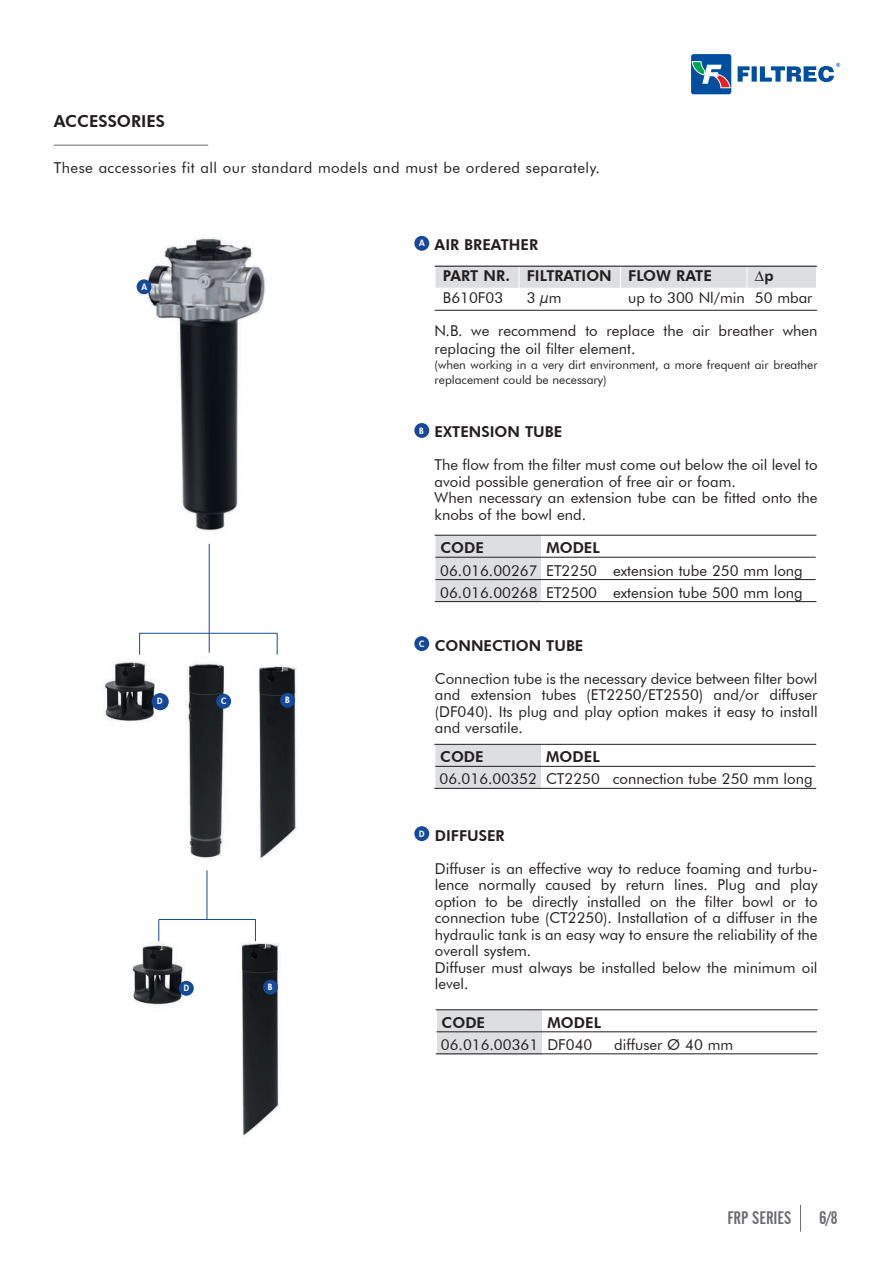
<style>
.page{position:relative;width:893px;height:1263px;background:#fff}
.page>*{position:absolute;margin:0;border:0;box-sizing:border-box;transform-origin:0 0}
.t1{font:18px "Alternate Gothic No 2 BT";color:#6c6d70}
.t2{font:800 16.5px "Futura BT";color:#231f20}
.t3{font:15px/16.5px "Futura BT";color:#231f20}
.t4{font:800 15px/31.5px "Futura BT";color:#231f20}
.t5{font:15px "Futura BT";letter-spacing:.03em;color:#231f20}
.t6{font:12px/15px "Futura BT";color:#231f20}
.t7{font:800 8.4px "Futura";color:#fff}
</style>
<div class="page">
<svg style="left:800px;top:1205px;width:1px;height:26px"></svg>
<hr style="left:54px;top:145px;width:154px;height:1px;background:#6c6d70">
<div style="left:435px;top:266px;width:84px;height:22px;background:#dddee0"></div>
<div style="left:519px;top:266px;width:101px;height:22px;background:#dddee0"></div>
<div style="left:621px;top:266px;width:126px;height:22px;background:#dddee0"></div>
<div style="left:747px;top:266px;width:69px;height:22px;background:#dddee0"></div>
<hr style="left:435px;top:267px;width:1px;height:43px;background:#fff">
<hr style="left:519px;top:267px;width:1px;height:43px;background:#fff">
<hr style="left:747px;top:267px;width:1px;height:43px;background:#fff">
<hr style="left:435px;top:266px;width:382px;height:1px;background:#231f20">
<hr style="left:435px;top:310px;width:382px;height:1px;background:#231f20">
<div style="left:435px;top:535px;width:106px;height:22px;background:#dddee0"></div>
<div style="left:435px;top:557px;width:106px;height:23px;background:#dddee0"></div>
<div style="left:435px;top:580px;width:106px;height:22px;background:#dddee0"></div>
<hr style="left:435px;top:536px;width:1px;height:65px;background:#fff">
<hr style="left:435px;top:535px;width:381px;height:1px;background:#231f20">
<hr style="left:435px;top:557px;width:381px;height:1px;background:#231f20">
<hr style="left:435px;top:579px;width:381px;height:1px;background:#231f20">
<hr style="left:435px;top:601px;width:381px;height:1px;background:#231f20">
<div style="left:435px;top:744px;width:106px;height:22px;background:#dddee0"></div>
<div style="left:435px;top:766px;width:106px;height:23px;background:#dddee0"></div>
<hr style="left:434px;top:744px;width:382px;height:1px;background:#231f20">
<hr style="left:435px;top:766px;width:380px;height:1px;background:#231f20">
<hr style="left:434px;top:788px;width:382px;height:1px;background:#231f20">
<div style="left:437px;top:1009px;width:105px;height:23px;background:#dddee0"></div>
<div style="left:437px;top:1032px;width:105px;height:22px;background:#dddee0"></div>
<hr style="left:436px;top:1009px;width:382px;height:1px;background:#231f20">
<hr style="left:437px;top:1031px;width:380px;height:1px;background:#231f20">
<hr style="left:436px;top:1053px;width:382px;height:1px;background:#231f20">
<img style="left:103px;top:237px;width:195px;height:900px">
<div style="left:414px;top:636px;width:15px;height:15px;background:#174999;border-radius:50%"></div>
<div style="left:414px;top:423px;width:15px;height:15px;background:#174999;border-radius:50%"></div>
<div style="left:414px;top:236px;width:15px;height:15px;background:#174999;border-radius:50%"></div>
<div style="left:414px;top:826px;width:15px;height:15px;background:#174999;border-radius:50%"></div>
<div style="left:137px;top:279px;width:14px;height:15px;background:#174999;border-radius:50%"></div>
<div style="left:280px;top:693px;width:15px;height:15px;background:#174999;border-radius:50%"></div>
<div style="left:216px;top:694px;width:15px;height:15px;background:#174999;border-radius:50%"></div>
<div style="left:152px;top:693px;width:17px;height:17px;background:#174999;border-radius:50%"></div>
<div style="left:179px;top:981px;width:15px;height:15px;background:#174999;border-radius:50%"></div>
<div style="left:263px;top:980px;width:15px;height:14px;background:#174999;border-radius:50%"></div>
<hr style="left:209px;top:544px;width:1px;height:108px;background:#174999">
<hr style="left:139px;top:633px;width:138px;height:1px;background:#174999">
<svg style="left:139px;top:633px;width:1px;height:22px"></svg>
<svg style="left:277px;top:633px;width:1px;height:22px"></svg>
<hr style="left:159px;top:919px;width:97px;height:1px;background:#174999">
<svg style="left:158px;top:920px;width:1px;height:21px"></svg>
<svg style="left:255px;top:920px;width:1px;height:21px"></svg>
<hr style="left:207px;top:870px;width:1px;height:49px;background:#174999">
<svg style="left:691px;top:54px;width:40px;height:40px;background:#386ea4"></svg>
<svg style="left:738px;top:63px;width:102px;height:19px"></svg>
<p class="t2" style="left:54px;top:111px;width:113px">ACCESSORIES</p>
<p class="t5" style="left:54px;top:159px;width:548px">These accessories fit all our standard models and must be ordered separately.</p>
<p class="t7" style="left:141px;top:281px;width:7px">A</p>
<p class="t7" style="left:157px;top:695px;width:7px">D</p>
<p class="t7" style="left:221px;top:695px;width:7px">C</p>
<p class="t7" style="left:285px;top:695px;width:6px">B</p>
<p class="t7" style="left:184px;top:982px;width:7px">D</p>
<p class="t7" style="left:268px;top:981px;width:6px">B</p>
<p class="t7" style="left:419px;top:238px;width:7px">A</p>
<p class="t4" style="left:443px;top:228px;width:271px;text-indent:-8px">AIR BREATHER<br>PART NR. FILTRATION FLOW RATE</p>
<p class="t4" style="left:755px;top:260px;width:20px">∆p</p>
<p class="t3" style="left:435px;top:281px;width:384px;line-height:33px;text-indent:194px">up to 300 Nl/min 50 mbar<br>N.B. we recommend to replace the air breather when</p>
<p class="t3" style="left:435px;top:340px;width:202px">replacing the oil filter element.</p>
<p class="t6" style="left:435px;top:357px;width:384px">(when working in a very dirt environment, a more frequent air breather replacement could be necessary)</p>
<p class="t3" style="left:443px;top:289px;width:62px">B610F03</p>
<p class="t3" style="left:527px;top:289px;width:36px">3 μm</p>
<p class="t7" style="left:419px;top:425px;width:6px">B</p>
<p class="t4" style="left:435px;top:416px;width:129px">EXTENSION TUBE</p>
<p class="t3" style="left:435px;top:457px;width:384px">The flow from the filter must come out below the oil level to avoid possible generation of free air or foam.<br>When necessary an extension tube can be fitted onto the knobs of the bowl end.</p>
<p class="t4" style="left:440px;top:532px;width:45px">CODE</p>
<p class="t4" style="left:546px;top:532px;width:55px">MODEL</p>
<p class="t3" style="left:440px;top:559px;width:364px;line-height:22px">06.016.00267 ET2250 extension tube 250 mm long<br>06.016.00268 ET2500 extension tube 500 mm long</p>
<p class="t7" style="left:419px;top:638px;width:7px">C</p>
<p class="t4" style="left:435px;top:629px;width:150px">CONNECTION TUBE</p>
<p class="t3" style="left:435px;top:670px;width:384px;text-align:justify">Connection tube is the necessary device between filter bowl and extension tubes (ET2250/ET2550) and/or diffuser (DF040). Its plug and play option makes it easy to install and versatile.</p>
<p class="t4" style="left:440px;top:741px;width:45px">CODE</p>
<p class="t4" style="left:546px;top:741px;width:55px">MODEL</p>
<p class="t3" style="left:439px;top:771px;width:375px">06.016.00352 CT2250 connection tube 250 mm long</p>
<p class="t7" style="left:419px;top:828px;width:7px">D</p>
<p class="t4" style="left:435px;top:819px;width:71px">DIFFUSER</p>
<p class="t3" style="left:435px;top:860px;width:384px">Diffuser is an effective way to reduce foaming and turbu&shy;lence normally caused by return lines. Plug and play option to be directly installed on the filter bowl or to connection tube (CT2250). Installation of a diffuser in the hydraulic tank is an easy way to ensure the reliability of the overall system.<br>Diffuser must always be installed below the minimum oil level.</p>
<p class="t4" style="left:442px;top:1007px;width:45px">CODE</p>
<p class="t4" style="left:548px;top:1007px;width:55px">MODEL</p>
<p class="t3" style="left:441px;top:1036px;width:153px">06.016.00361 DF040</p>
<p class="t3" style="left:614px;top:1036px;width:120px">diffuser Ø 40 mm</p>
<p class="t1" style="left:727px;top:1208px;width:65px">FRP SERIES</p>
<p class="t1" style="left:819px;top:1208px;width:20px">6/8</p>
</div>
